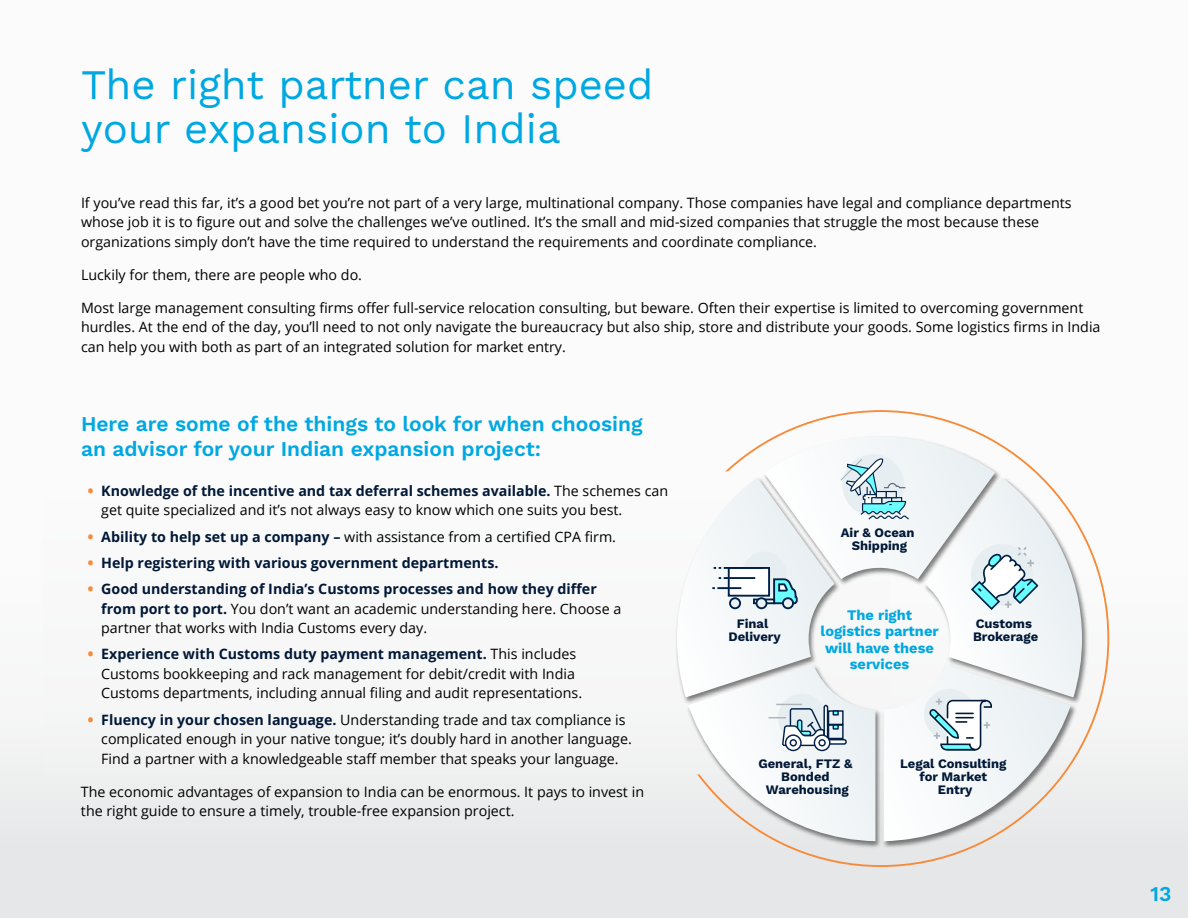
<style>
.page{position:relative;width:1188px;height:918px;background:#fff}
.page>*{position:absolute;margin:0;border:0;box-sizing:border-box;transform-origin:0 0}
.t1{font:42px/43.5px "Work Sans";color:#00a8e2}
.t2{font:600 21px/25.2px "Work Sans";color:#00a8e2}
.t3{font:700 14.55px/16.5px "Work Sans";color:#00a8e2;text-align:center}
.t4{font:14.25px/19.5px "Open Sans";color:#000}
.t5{font:700 14.25px "Open Sans";color:#011837}
.t6{font:700 12.9px/13.2px "Work Sans";color:#011837;text-align:center}
.s1{font-weight:800;color:#f68b39}
.s2{font-weight:700;color:#011837}
</style>
<div class="page">
<div style="left:0;top:0;width:1188px;height:918px;background:linear-gradient(to bottom,#fff,#eee)"></div>
<svg style="left:43px;top:471px;width:631px;height:306px"></svg>
<img style="left:674px;top:433px;width:417px;height:417px">
<svg style="left:677px;top:436px;width:405px;height:405px"></svg>
<h1 class="t1" style="left:81px;top:61px;width:574px">The right partner can speed your expansion to India</h1>
<p class="t4" style="left:81px;top:193px;width:992px">If you’ve read this far, it’s a good bet you’re not part of a very large, multinational company. Those companies have legal and compliance departments whose job it is to figure out and solve the challenges we’ve outlined. It’s the small and mid-sized companies that struggle the most because these organizations simply don’t have the time required to understand the requirements and coordinate compliance.</p>
<p class="t4" style="left:81px;top:265px;width:283px">Luckily for them, there are people who do.</p>
<p class="t4" style="left:81px;top:298px;width:1021px">Most large management consulting firms offer full-service relocation consulting, but beware. Often their expertise is limited to overcoming government hurdles. At the end of the day, you’ll need to not only navigate the bureaucracy but also ship, store and distribute your goods. Some logistics firms in India can help you with both as part of an integrated solution for market entry.</p>
<h2 class="t2" style="left:81px;top:410px;width:563px">Here are some of the things to look for when choosing an advisor for your Indian expansion project:</h2>
<p class="t4" style="left:101px;top:481px;width:568px;text-indent:-13px"><span class="s1">•</span> <span class="s2">Knowledge of the incentive and tax deferral schemes available.</span> The schemes can get quite specialized and it’s not always easy to know which one suits you best.</p>
<p class="t4" style="left:88px;top:526px;width:530px"><span class="s1">•</span> <span class="s2">Ability to help set up a company –</span> with assistance from a certified CPA firm.</p>
<p class="t5" style="left:88px;top:553px;width:412px"><span class="s1">•</span> Help registering with various government departments.</p>
<p class="t4" style="left:101px;top:579px;width:522px;text-indent:-13px"><span class="s1">•</span> <span class="s2">Good understanding of India’s Customs processes and how they differ from port to port.</span> You don’t want an academic understanding here. Choose a partner that works with India Customs every day.</p>
<p class="t4" style="left:101px;top:644px;width:482px;text-indent:-13px"><span class="s1">•</span> <span class="s2">Experience with Customs duty payment management.</span> This includes<br>Customs bookkeeping and rack management for debit/credit with India<br>Customs departments, including annual filing and audit representations.</p>
<p class="t4" style="left:101px;top:709px;width:532px;text-indent:-13px"><span class="s1">•</span> <span class="s2">Fluency in your chosen language.</span> Understanding trade and tax compliance is complicated enough in your native tongue; it’s doubly hard in another language.<br>Find a partner with a knowledgeable staff member that speaks your language.</p>
<p class="t4" style="left:81px;top:781px;width:565px">The economic advantages of expansion to India can be enormous. It pays to invest in the right guide to ensure a timely, trouble-free expansion project.</p>
<p class="t6" style="left:841px;top:526px;width:75px">Air &amp; Ocean<br>Shipping</p>
<p class="t6" style="left:728px;top:616px;width:54px">Final<br>Delivery</p>
<p class="t3" style="left:821px;top:606px;width:120px">The right logistics partner will have these services</p>
<p class="t6" style="left:973px;top:616px;width:67px;text-align:left">Customs<br>Brokerage</p>
<p class="t6" style="left:758px;top:756px;width:96px">General, FTZ &amp;<br>Bonded<br>Warehousing</p>
<p class="t6" style="left:900px;top:756px;width:108px">Legal Consulting for Market<br>Entry</p>
<h2 class="t2" style="left:1150px;top:880px;width:23px">13</h2>
</div>
